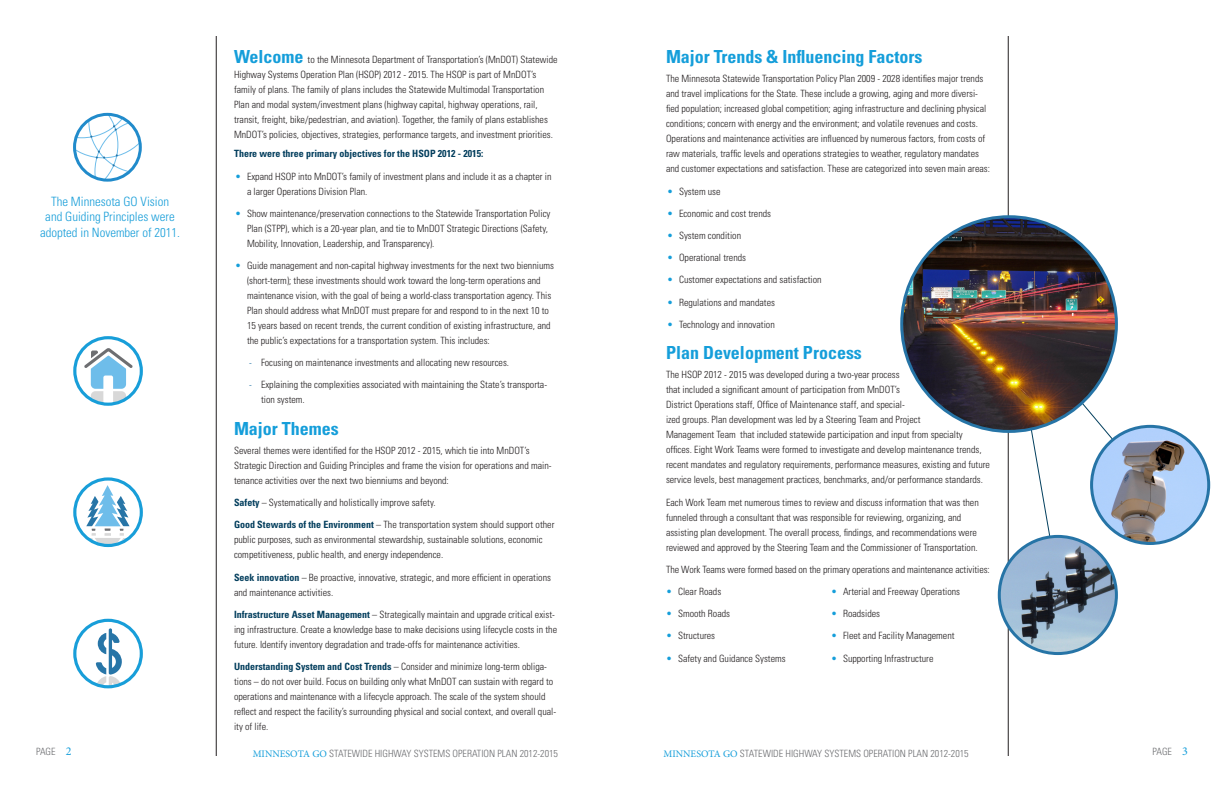
<style>
.page{position:relative;width:1224px;height:792px;background:#fff}
.page>*{position:absolute;margin:0;border:0;box-sizing:border-box;transform-origin:0 0}
.Heading_1{font:700 condensed 18px "Univers";color:#159eda}
.t1{font:300 condensed 12.8px/15.4px "Univers";color:#189ed9;text-align:center}
.body{font:300 condensed 10px/15px "Univers";color:#231f20}
.Heading_1-2{font:300 condensed 10px/15px "Univers";color:#231f20}
.t2{font:300 condensed 10px "Univers";color:#6c6d70}
.body-2{font:700 condensed 10px "Univers";color:#033e5d}
.s1{font-weight:700;font-size:18px;color:#159eda}
.s2{color:#159eda}
.s3{color:#2674a6}
.s4{font-weight:700;color:#033e5d}
.s5{font-family:"Minion Pro";font-weight:400;font-stretch:normal;font-size:12px;color:#159eda}
.s6{font-family:"Minion Pro";font-weight:400;font-stretch:normal;color:#159eda}
</style>
<div class="page">
<hr style="left:1008px;top:36px;width:1px;height:720px;background:#231f20">
<hr style="left:216px;top:36px;width:1px;height:720px;background:#231f20">
<svg style="left:75px;top:338px;width:66px;height:66px"></svg>
<svg style="left:84px;top:348px;width:49px;height:55px"></svg>
<div style="left:73px;top:336px;width:70px;height:70px;border:3px solid #189ed9;border-radius:50%"></div>
<svg style="left:75px;top:479px;width:66px;height:67px"></svg>
<svg style="left:82px;top:481px;width:51px;height:65px"></svg>
<div style="left:73px;top:477px;width:70px;height:70px;border:3px solid #189ed9;border-radius:50%"></div>
<svg style="left:96px;top:628px;width:26px;height:59px"></svg>
<div style="left:73px;top:619px;width:70px;height:69px;border:3px solid #189ed9;border-radius:50%"></div>
<svg style="left:75px;top:114px;width:65px;height:66px"></svg>
<div style="left:73px;top:113px;width:69px;height:69px;border:3px solid #218bcb;border-radius:50%"></div>
<img style="left:1092px;top:426px;width:117px;height:118px;border-radius:59px">
<svg style="left:1013px;top:334px;width:138px;height:221px"></svg>
<img style="left:902px;top:217px;width:214px;height:213px">
<img style="left:999px;top:536px;width:117px;height:118px;border-radius:59px">
<div style="left:998px;top:535px;width:120px;height:120px;border:3px solid #2674a6;border-radius:50%"></div>
<p class="t1" style="left:40px;top:194px;width:142px">The Minnesota GO Vision<br>and Guiding Principles were adopted in November of 2011.</p>
<p class="Heading_1-2" style="left:234px;top:52px;width:325px"><span class="s1">Welcome</span> to the Minnesota Department of Transportation’s (MnDOT) Statewide Highway Systems Operation Plan (HSOP) 2012 - 2015. The HSOP is part of MnDOT’s family of plans. The family of plans includes the Statewide Multimodal Transportation Plan and modal system/investment plans (highway capital, highway operations, rail, transit, freight, bike/pedestrian, and aviation). Together, the family of plans establishes MnDOT’s policies, objectives, strategies, performance targets, and investment priorities.</p>
<p class="body-2" style="left:234px;top:148px;width:251px">There were three primary objectives for the HSOP 2012 - 2015:</p>
<p class="body" style="left:247px;top:169px;width:306px;text-indent:-12px"><span class="s2">•</span> Expand HSOP into MnDOT’s family of investment plans and include it as a chapter in a larger Operations Division Plan.</p>
<p class="body" style="left:247px;top:206px;width:305px;text-indent:-12px"><span class="s2">•</span> Show maintenance/preservation connections to the Statewide Transportation Policy<br>Plan (STPP), which is a 20-year plan, and tie to MnDOT Strategic Directions (Safety,<br>Mobility, Innovation, Leadership, and Transparency).</p>
<p class="body" style="left:247px;top:258px;width:309px;text-indent:-12px"><span class="s2">•</span> Guide management and non-capital highway investments for the next two bienniums (short-term); these investments should work toward the long-term operations and maintenance vision, with the goal of being a world-class transportation agency. This Plan should address what MnDOT must prepare for and respond to in the next 10 to 15 years based on recent trends, the current condition of existing infrastructure, and the public’s expectations for a transportation system. This includes:</p>
<p class="body" style="left:249px;top:355px;width:262px"><span class="s3">-</span> Focusing on maintenance investments and allocating new resources.</p>
<p class="body" style="left:261px;top:377px;width:288px;text-indent:-12px"><span class="s3">-</span> Explaining the complexities associated with maintaining the State’s transporta&shy;tion system.</p>
<p class="Heading_1" style="left:234px;top:417px;width:106px">Major Themes</p>
<p class="body" style="left:234px;top:443px;width:319px">Several themes were identified for the HSOP 2012 - 2015, which tie into MnDOT’s<br>Strategic Direction and Guiding Principles and frame the vision for operations and main&shy;tenance activities over the next two bienniums and beyond:</p>
<p class="body" style="left:234px;top:495px;width:203px"><span class="s4">Safety</span> – Systematically and holistically improve safety.</p>
<p class="body" style="left:234px;top:517px;width:322px"><span class="s4">Good Stewards of the Environment</span> – The transportation system should support other public purposes, such as environmental stewardship, sustainable solutions, economic competitiveness, public health, and energy independence.</p>
<p class="body" style="left:234px;top:570px;width:319px"><span class="s4">Seek innovation</span> – Be proactive, innovative, strategic, and more efficient in operations and maintenance activities.</p>
<p class="body" style="left:234px;top:607px;width:325px"><span class="s4">Infrastructure Asset Management</span> – Strategically maintain and upgrade critical exist&shy;ing infrastructure. Create a knowledge base to make decisions using lifecycle costs in the future. Identify inventory degradation and trade-offs for maintenance activities.</p>
<p class="body" style="left:234px;top:659px;width:324px"><span class="s4">Understanding System and Cost Trends</span> – Consider and minimize long-term obliga&shy;tions – do not over build. Focus on building only what MnDOT can sustain with regard to operations and maintenance with a lifecycle approach. The scale of the system should reflect and respect the facility’s surrounding physical and social context, and overall qual&shy;ity of life.</p>
<p class="Heading_1" style="left:666px;top:45px;width:258px">Major Trends &amp; Influencing Factors</p>
<p class="body" style="left:666px;top:71px;width:325px">The Minnesota Statewide Transportation Policy Plan 2009 - 2028 identifies major trends and travel implications for the State. These include a growing, aging and more diversi&shy;fied population; increased global competition; aging infrastructure and declining physical conditions; concern with energy and the environment; and volatile revenues and costs.<br>Operations and maintenance activities are influenced by numerous factors, from costs of raw materials, traffic levels and operations strategies to weather, regulatory mandates and customer expectations and satisfaction. These are categorized into seven main areas:</p>
<p class="body" style="left:667px;top:184px;width:55px"><span class="s2">•</span> System use</p>
<p class="body" style="left:667px;top:206px;width:106px"><span class="s2">•</span> Economic and cost trends</p>
<p class="body" style="left:667px;top:228px;width:76px"><span class="s2">•</span> System condition</p>
<p class="body" style="left:667px;top:250px;width:81px"><span class="s2">•</span> Operational trends</p>
<p class="body" style="left:667px;top:272px;width:156px"><span class="s2">•</span> Customer expectations and satisfaction</p>
<p class="body" style="left:667px;top:295px;width:110px"><span class="s2">•</span> Regulations and mandates</p>
<p class="body" style="left:667px;top:317px;width:109px"><span class="s2">•</span> Technology and innovation</p>
<p class="Heading_1" style="left:666px;top:342px;width:197px">Plan Development Process</p>
<p class="body" style="left:666px;top:367px;width:326px">The HSOP 2012 - 2015 was developed during a two-year process<br>that included a significant amount of participation from MnDOT’s<br>District Operations staff, Office of Maintenance staff, and special-<br>ized groups. Plan development was led by a Steering Team and Project<br>Management Team that included statewide participation and input from specialty offices. Eight Work Teams were formed to investigate and develop maintenance trends, recent mandates and regulatory requirements, performance measures, existing and future service levels, best management practices, benchmarks, and/or performance standards.</p>
<p class="body" style="left:666px;top:495px;width:314px">Each Work Team met numerous times to review and discuss information that was then funneled through a consultant that was responsible for reviewing, organizing, and assisting plan development. The overall process, findings, and recommendations were reviewed and approved by the Steering Team and the Commissioner of Transportation.</p>
<p class="body" style="left:666px;top:562px;width:325px">The Work Teams were formed based on the primary operations and maintenance activities:</p>
<p class="body" style="left:666px;top:584px;width:57px"><span class="s2">•</span> Clear Roads</p>
<p class="body" style="left:666px;top:606px;width:66px"><span class="s2">•</span> Smooth Roads</p>
<p class="body" style="left:666px;top:628px;width:51px"><span class="s2">•</span> Structures</p>
<p class="body" style="left:666px;top:651px;width:121px"><span class="s2">•</span> Safety and Guidance Systems</p>
<p class="body" style="left:831px;top:584px;width:131px"><span class="s2">•</span> Arterial and Freeway Operations</p>
<p class="body" style="left:831px;top:606px;width:51px"><span class="s2">•</span> Roadsides</p>
<p class="body" style="left:831px;top:628px;width:125px"><span class="s2">•</span> Fleet and Facility Management</p>
<p class="body" style="left:831px;top:651px;width:104px"><span class="s2">•</span> Supporting Infrastructure</p>
<p class="t2" style="left:36px;top:746px;width:37px">PAGE <span class="s5">2</span></p>
<p class="t2" style="left:253px;top:747px;width:307px"><span class="s6">MINNESOTA GO</span> STATEWIDE HIGHWAY SYSTEMS OPERATION PLAN 2012-2015</p>
<p class="t2" style="left:663px;top:747px;width:307px"><span class="s6">MINNESOTA GO</span> STATEWIDE HIGHWAY SYSTEMS OPERATION PLAN 2012-2015</p>
<p class="t2" style="left:1152px;top:746px;width:37px">PAGE <span class="s5">3</span></p>
</div>
